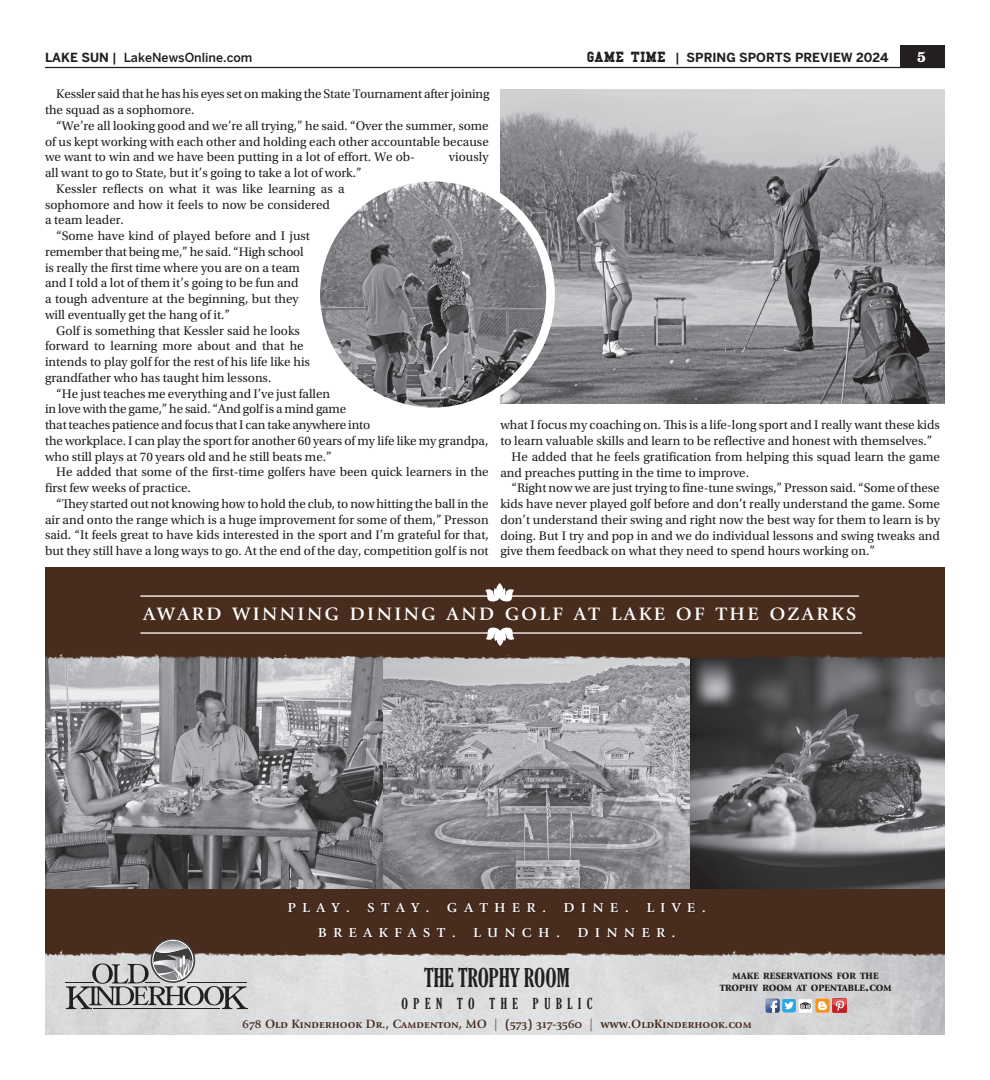
<style>
.page{position:relative;width:990px;height:1080px;background:#fff}
.page>*{position:absolute;margin:0;border:0;box-sizing:border-box;transform-origin:0 0}
.t1{font:26.12px "Giovanni Std";letter-spacing:.07em;color:#fff}
.t2{font:extra-condensed 24.75px "Gloucester";color:#231f20}
.t3{font:18.88px "Giovanni Std";letter-spacing:.32em;color:#fff}
.t4{font:extra-condensed 14.5px "Gloucester";letter-spacing:.385em;color:#231f20}
.t5{font:13.12px/15.8px "Utopia Std";color:#231f20}
.t6{font:700 12.5px "Giovanni Std";color:#482c1d}
.t7{font:700 12.5px "Benton Sans";color:#231f20}
.t8{font:500 12.5px "Benton Sans";color:#231f20}
.t9{font:700 12.5px "Belizio";color:#fff}
.t10{font:900 9.5px "Giovanni Std";color:#231f20}
.s1{font-weight:700}
.s2{font-family:"College";font-size:15px}
.s3{font-weight:500}
.s4{font-size:13.62px}
</style>
<div class="page">
<div style="left:900px;top:45px;width:45px;height:23px;background:#231f20"></div>
<hr style="left:45px;top:67px;width:900px;height:1px;background:#231f20">
<img style="left:500px;top:90px;width:445px;height:314px">
<img style="left:45px;top:956px;width:900px;height:79px">
<img style="left:382px;top:659px;width:308px;height:230px">
<img style="left:690px;top:659px;width:255px;height:230px">
<svg style="left:45px;top:659px;width:337px;height:230px"></svg>
<img style="left:765px;top:998px;width:15px;height:15px">
<img style="left:832px;top:999px;width:14px;height:13px">
<svg style="left:799px;top:999px;width:13px;height:14px"></svg>
<svg style="left:782px;top:999px;width:29px;height:13px"></svg>
<div style="left:815px;top:999px;width:15px;height:14px;background:#f7931d;border-radius:2px"></div>
<svg style="left:818px;top:1001px;width:9px;height:9px"></svg>
<div style="left:45px;top:889px;width:224px;height:67px;background:#482c1d"></div>
<div style="left:271px;top:889px;width:224px;height:67px;background:#482c1d"></div>
<div style="left:495px;top:889px;width:223px;height:67px;background:#482c1d"></div>
<div style="left:718px;top:889px;width:227px;height:67px;background:#482c1d"></div>
<div style="left:45px;top:567px;width:224px;height:92px;background:#482c1d"></div>
<div style="left:270px;top:567px;width:224px;height:92px;background:#482c1d"></div>
<div style="left:494px;top:567px;width:223px;height:92px;background:#482c1d"></div>
<div style="left:717px;top:567px;width:228px;height:92px;background:#482c1d"></div>
<hr style="left:140px;top:595px;width:719px;height:2px;background:#fff">
<svg style="left:485px;top:583px;width:29px;height:21px"></svg>
<hr style="left:140px;top:632px;width:722px;height:2px;background:#fff">
<svg style="left:486px;top:625px;width:29px;height:21px"></svg>
<div style="left:318px;top:927px;width:359px;height:13px;background:#231f20;opacity:.75"></div>
<div style="left:287px;top:902px;width:420px;height:13px;background:#231f20;opacity:.75"></div>
<svg style="left:151px;top:938px;width:44px;height:45px"></svg>
<svg style="left:66px;top:940px;width:182px;height:69px"></svg>
<hr style="left:187px;top:982px;width:60px;height:1px;background:#231f20">
<img style="left:316px;top:177px;width:235px;height:235px;border-radius:117px">
<div style="left:311px;top:173px;width:244px;height:243px;border:9px solid #fff;border-radius:50%"></div>
<p class="t8" style="left:45px;top:50px;width:209px"><span class="s1">LAKE SUN</span> | LakeNewsOnline.com</p>
<p class="t7" style="left:587px;top:50px;width:304px"><span class="s2">GAME TIME</span> <span class="s3">|</span> SPRING SPORTS PREVIEW 2024</p>
<p class="t9" style="left:917px;top:48px;width:11px">5</p>
<p class="t5" style="left:45px;top:86px;width:446px;text-indent:11px">Kessler said that he has his eyes set on making the State Tournament after joining the squad as a sophomore.</p>
<p class="t5" style="left:45px;top:118px;width:445px;text-align:justify;text-indent:11px">“We’re all looking good and we’re all trying,” he said. “Over the summer, some of us kept working with each other and holding each other accountable because we want to win and we have been putting in a lot of effort. We ob-</p>
<p class="t5" style="left:449px;top:149px;width:41px">viously</p>
<p class="t5" style="left:45px;top:165px;width:318px">all want to go to State, but it’s going to take a lot of work.”</p>
<p class="t5" style="left:56px;top:181px;width:290px">Kessler reflects on what it was like learning as a</p>
<p class="t5" style="left:45px;top:197px;width:287px">sophomore and how it feels to now be considered</p>
<p class="t5" style="left:45px;top:212px;width:80px">a team leader.</p>
<p class="t5" style="left:56px;top:228px;width:255px">“Some have kind of played before and I just</p>
<p class="t5" style="left:45px;top:244px;width:260px">remember that being me,” he said. “High school</p>
<p class="t5" style="left:45px;top:260px;width:257px">is really the first time where you are on a team</p>
<p class="t5" style="left:45px;top:275px;width:255px">and I told a lot of them it’s going to be fun and</p>
<p class="t5" style="left:45px;top:291px;width:255px">a tough adventure at the beginning, but they</p>
<p class="t5" style="left:45px;top:307px;width:187px">will eventually get the hang of it.”</p>
<p class="t5" style="left:56px;top:323px;width:245px">Golf is something that Kessler said he looks</p>
<p class="t5" style="left:45px;top:338px;width:260px">forward to learning more about and that he</p>
<p class="t5" style="left:45px;top:354px;width:267px">intends to play golf for the rest of his life like his</p>
<p class="t5" style="left:45px;top:370px;width:228px">grandfather who has taught him lessons.</p>
<p class="t5" style="left:56px;top:386px;width:275px">“He just teaches me everything and I’ve just fallen</p>
<p class="t5" style="left:45px;top:401px;width:303px">in love with the game,” he said. “And golf is a mind game</p>
<p class="t5" style="left:45px;top:417px;width:327px">that teaches patience and focus that I can take anywhere into</p>
<p class="t5" style="left:45px;top:433px;width:445px">the workplace. I can play the sport for another 60 years of my life like my grandpa,</p>
<p class="t5" style="left:45px;top:449px;width:288px">who still plays at 70 years old and he still beats me.”</p>
<p class="t5" style="left:56px;top:464px;width:434px">He added that some of the first-time golfers have been quick learners in the</p>
<p class="t5" style="left:45px;top:480px;width:147px">first few weeks of practice.</p>
<p class="t5" style="left:56px;top:496px;width:434px">“They started out not knowing how to hold the club, to now hitting the ball in the</p>
<p class="t5" style="left:45px;top:512px;width:445px">air and onto the range which is a huge improvement for some of them,” Presson</p>
<p class="t5" style="left:45px;top:527px;width:445px">said. “It feels great to have kids interested in the sport and I’m grateful for that,</p>
<p class="t5" style="left:45px;top:543px;width:445px">but they still have a long ways to go. At the end of the day, competition golf is not</p>
<p class="t5" style="left:500px;top:417px;width:441px">what I focus my coaching on. This is a life-long sport and I really want these kids</p>
<p class="t5" style="left:500px;top:433px;width:433px">to learn valuable skills and learn to be reflective and honest with themselves.”</p>
<p class="t5" style="left:512px;top:449px;width:430px">He added that he feels gratification from helping this squad learn the game</p>
<p class="t5" style="left:500px;top:465px;width:250px">and preaches putting in the time to improve.</p>
<p class="t5" style="left:512px;top:480px;width:430px">“Right now we are just trying to fine-tune swings,” Presson said. “Some of these</p>
<p class="t5" style="left:500px;top:496px;width:441px">kids have never played golf before and don’t really understand the game. Some</p>
<p class="t5" style="left:500px;top:512px;width:441px">don’t understand their swing and right now the best way for them to learn is by</p>
<p class="t5" style="left:500px;top:528px;width:441px">doing. But I try and pop in and we do individual lessons and swing tweaks and</p>
<p class="t5" style="left:500px;top:543px;width:376px">give them feedback on what they need to spend hours working on.”</p>
<h1 class="t1" style="left:143px;top:597px;width:715px">award winning dining and golf at lake of the ozarks</h1>
<h3 class="t3" style="left:288px;top:895px;width:420px">play. stay. gather. dine. live.</h3>
<h3 class="t3" style="left:318px;top:920px;width:360px">breakfast. lunch. dinner.</h3>
<h2 class="t2" style="left:424px;top:964px;width:147px">THE TROPHY ROOM</h2>
<p class="t4" style="left:401px;top:995px;width:193px">OPEN TO THE PUBLIC</p>
<p class="t10" style="left:733px;top:970px;width:148px">MAKE RESERVATIONS FOR THE</p>
<p class="t10" style="left:720px;top:982px;width:173px">TROPHY ROOM AT OPENTABLE<span class="s4">.</span>COM</p>
<p class="t6" style="left:242px;top:1017px;width:511px">678 Old Kinderhook Dr., Camdenton, MO | (573) 317-3560 | www.OldKinderhook.com</p>
</div>
